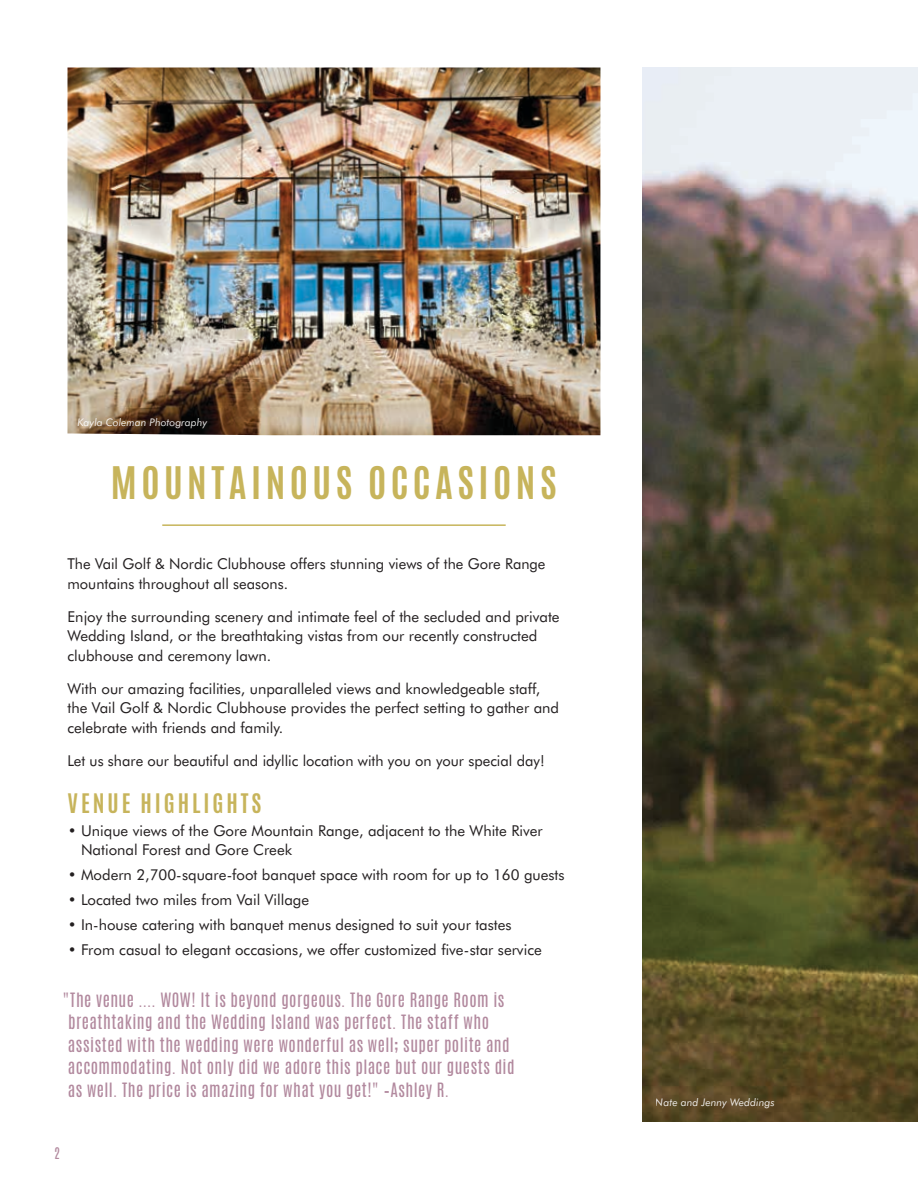
<style>
.page{position:relative;width:918px;height:1188px;background:#fff}
.page>*{position:absolute;margin:0;border:0;box-sizing:border-box;transform-origin:0 0}
.t1{font:700 37.5px "Antonio";letter-spacing:.12em;color:#c7b45b}
.t2{font:700 22.5px "Antonio";letter-spacing:.13em;color:#c7b45b}
.t3{font:16.5px/22.5px "Antonio";letter-spacing:.025em;color:#b2899e}
.t4{font:15px/19.5px "Futura BT";color:#231f20}
.t5{font:13.5px "Antonio";color:#b2899e}
.t6{font:italic 10.5px "Futura BT";color:#fff}
</style>
<div class="page">
<img style="left:643px;top:68px;width:275px;height:1053px">
<img style="left:68px;top:68px;width:532px;height:367px">
<hr style="left:162px;top:524px;width:344px;height:2px;background:#c7b45b">
<p class="t6" style="left:78px;top:416px;width:131px">Kayla Coleman Photography</p>
<h1 class="t1" style="left:111px;top:454px;width:447px">MOUNTAINOUS OCCASIONS</h1>
<p class="t4" style="left:68px;top:554px;width:480px">The Vail Golf &amp; Nordic Clubhouse offers stunning views of the Gore Range mountains throughout all seasons.</p>
<p class="t4" style="left:68px;top:607px;width:494px">Enjoy the surrounding scenery and intimate feel of the secluded and private<br>Wedding Island, or the breathtaking vistas from our recently constructed clubhouse and ceremony lawn.</p>
<p class="t4" style="left:68px;top:679px;width:493px">With our amazing facilities, unparalleled views and knowledgeable staff, the Vail Golf &amp; Nordic Clubhouse provides the perfect setting to gather and celebrate with friends and family.</p>
<p class="t4" style="left:68px;top:751px;width:479px">Let us share our beautiful and idyllic location with you on your special day!</p>
<h2 class="t2" style="left:68px;top:787px;width:195px">VENUE HIGHLIGHTS</h2>
<p class="t4" style="left:81px;top:821px;width:463px;text-indent:-13px">• Unique views of the Gore Mountain Range, adjacent to the White River<br>National Forest and Gore Creek</p>
<p class="t4" style="left:68px;top:865px;width:498px">• Modern 2,700-square-foot banquet space with room for up to 160 guests</p>
<p class="t4" style="left:68px;top:890px;width:243px">• Located two miles from Vail Village</p>
<p class="t4" style="left:68px;top:915px;width:445px">• In-house catering with banquet menus designed to suit your tastes</p>
<p class="t4" style="left:68px;top:940px;width:476px">• From casual to elegant occasions, we offer customized five-star service</p>
<p class="t3" style="left:68px;top:988px;width:448px;text-indent:-6px">"The venue .... WOW! It is beyond gorgeous. The Gore Range Room is breathtaking and the Wedding Island was perfect. The staff who assisted with the wedding were wonderful as well; super polite and accommodating. Not only did we adore this place but our guests did as well. The price is amazing for what you get!" –Ashley R.</p>
<p class="t5" style="left:54px;top:1143px;width:7px">2</p>
<p class="t6" style="left:656px;top:1096px;width:120px">Nate and Jenny Weddings</p>
</div>
